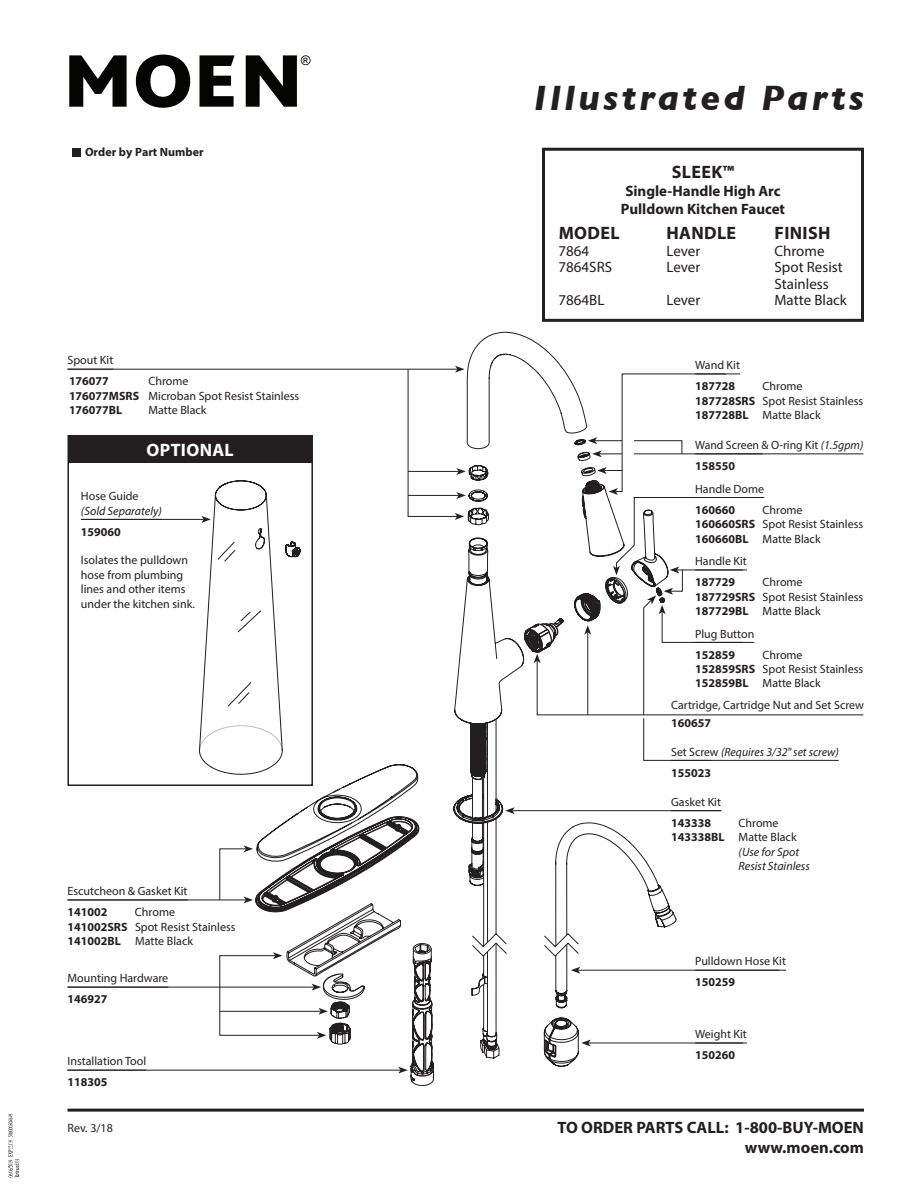
<style>
.page{position:relative;width:918px;height:1188px;background:#fff}
.page>*{position:absolute;margin:0;border:0;box-sizing:border-box;transform-origin:0 0}
.t1{font:italic 700 36px "Gill Sans";letter-spacing:.09em;color:#231f20}
.t2{font:700 18px "Myriad Pro";letter-spacing:.02em;color:#231f20}
.t3{font:700 18px "Myriad Pro";letter-spacing:.02em;color:#fff}
.t4{font:700 16.5px/19.8px "Myriad Pro";color:#231f20;text-align:right}
.t5{font:15px/16.5px "Myriad Pro";color:#231f20}
.t6{font:700 15px/18px "Myriad Pro";color:#231f20}
.t7{font:12px/14.4px "Myriad Pro";color:#231f20}
.t8{font:700 12px "Myriad Pro";color:#231f20}
.t9{font:italic 12px/21.1px "Myriad Pro";color:#231f20}
.s1{font-weight:700}
.s2{font-style:italic}
.s3{font-style:normal}
.s4{font-weight:700;font-style:normal}
</style>
<div class="page">
<hr style="left:68px;top:1109px;width:796px;height:3px;background:#231f20">
<div style="left:542px;top:148px;width:322px;height:174px;border:3px solid #231f20"></div>
<hr style="left:67px;top:900px;width:179px;height:1px;background:#231f20">
<hr style="left:67px;top:369px;width:390px;height:1px;background:#231f20">
<hr style="left:67px;top:987px;width:247px;height:1px;background:#231f20">
<hr style="left:67px;top:1070px;width:334px;height:1px;background:#231f20">
<hr style="left:81px;top:519px;width:123px;height:1px;background:#231f20">
<div style="left:68px;top:436px;width:244px;height:27px;background:#231f20"></div>
<svg style="left:199px;top:366px;width:665px;height:714px"></svg>
<div style="left:72px;top:148px;width:9px;height:8px;background:#231f20"></div>
<svg style="left:69px;top:55px;width:58px;height:52px"></svg>
<svg style="left:136px;top:55px;width:54px;height:53px"></svg>
<svg style="left:200px;top:55px;width:35px;height:52px"></svg>
<svg style="left:246px;top:55px;width:65px;height:52px"></svg>
<svg style="left:8px;top:1114px;width:11px;height:63px"></svg>
<p class="t8" style="left:85px;top:144px;width:120px">Order by Part Number</p>
<p class="t7" style="left:68px;top:353px;width:47px">Spout Kit</p>
<p class="t8" style="left:69px;top:374px;width:41px">176077</p>
<p class="t7" style="left:69px;top:374px;width:232px;text-indent:79px">Chrome<br><span class="s1">176077MSRS</span> Microban Spot Resist Stainless<br><span class="s1">176077BL</span></p>
<p class="t7" style="left:148px;top:403px;width:60px">Matte Black</p>
<h2 class="t3" style="left:147px;top:438px;width:89px">OPTIONAL</h2>
<p class="t7" style="left:81px;top:489px;width:59px">Hose Guide</p>
<p class="t9" style="left:81px;top:500px;width:82px">(Sold Separately)</p>
<p class="t8" style="left:81px;top:524px;width:41px">159060</p>
<p class="t7" style="left:81px;top:553px;width:115px">Isolates the pulldown hose from plumbing lines and other items under the kitchen sink.</p>
<p class="t7" style="left:68px;top:884px;width:122px">Escutcheon &amp; Gasket Kit</p>
<p class="t8" style="left:68px;top:904px;width:41px">141002</p>
<p class="t7" style="left:68px;top:905px;width:170px;text-indent:67px">Chrome<br><span class="s1">141002SRS</span> Spot Resist Stainless<br><span class="s1">141002BL</span> Matte Black</p>
<p class="t7" style="left:68px;top:971px;width:102px">Mounting Hardware</p>
<p class="t8" style="left:68px;top:992px;width:41px">146927</p>
<p class="t7" style="left:68px;top:1054px;width:80px">Installation Tool</p>
<p class="t8" style="left:68px;top:1075px;width:41px">118305</p>
<p class="t7" style="left:68px;top:1120px;width:47px">Rev. 3/18</p>
<h1 class="t1" style="left:534px;top:77px;width:332px">Illustrated Parts</h1>
<h2 class="t2" style="left:672px;top:160px;width:64px">SLEEK™</h2>
<p class="t6" style="left:621px;top:181px;width:166px">Single-Handle High Arc<br>Pulldown Kitchen Faucet</p>
<h2 class="t2" style="left:559px;top:221px;width:62px">MODEL</h2>
<h2 class="t2" style="left:667px;top:221px;width:71px">HANDLE</h2>
<h2 class="t2" style="left:775px;top:221px;width:58px">FINISH</h2>
<p class="t5" style="left:559px;top:242px;width:32px">7864</p>
<p class="t5" style="left:667px;top:242px;width:35px">Lever</p>
<p class="t5" style="left:775px;top:242px;width:52px">Chrome</p>
<p class="t5" style="left:559px;top:259px;width:55px">7864SRS</p>
<p class="t5" style="left:667px;top:259px;width:35px">Lever</p>
<p class="t5" style="left:775px;top:259px;width:70px">Spot Resist<br>Stainless</p>
<p class="t5" style="left:559px;top:292px;width:47px">7864BL</p>
<p class="t5" style="left:667px;top:292px;width:35px">Lever</p>
<p class="t5" style="left:775px;top:292px;width:74px">Matte Black</p>
<p class="t7" style="left:695px;top:358px;width:46px">Wand Kit</p>
<p class="t8" style="left:695px;top:378px;width:41px">187728</p>
<p class="t7" style="left:695px;top:379px;width:170px;text-indent:67px">Chrome<br><span class="s1">187728SRS</span> Spot Resist Stainless<br><span class="s1">187728BL</span> Matte Black</p>
<p class="t7" style="left:695px;top:434px;width:170px;line-height:21.1px">Wand Screen &amp; O-ring Kit <span class="s2">(1.5gpm)<br></span><span class="s1">158550</span></p>
<p class="t7" style="left:695px;top:481px;width:71px">Handle Dome</p>
<p class="t8" style="left:695px;top:502px;width:41px">160660</p>
<p class="t7" style="left:695px;top:502px;width:170px;text-indent:67px">Chrome<br><span class="s1">160660SRS</span> Spot Resist Stainless<br><span class="s1">160660BL</span> Matte Black</p>
<p class="t7" style="left:695px;top:554px;width:53px">Handle Kit</p>
<p class="t8" style="left:695px;top:574px;width:41px">187729</p>
<p class="t7" style="left:695px;top:575px;width:170px;text-indent:67px">Chrome<br><span class="s1">187729SRS</span> Spot Resist Stainless<br><span class="s1">187729BL</span> Matte Black</p>
<p class="t7" style="left:695px;top:626px;width:61px">Plug Button</p>
<p class="t8" style="left:695px;top:647px;width:41px">152859</p>
<p class="t7" style="left:695px;top:647px;width:170px;text-indent:67px">Chrome<br><span class="s1">152859SRS</span> Spot Resist Stainless<br><span class="s1">152859BL</span> Matte Black</p>
<p class="t7" style="left:671px;top:698px;width:194px">Cartridge, Cartridge Nut and Set Screw</p>
<p class="t8" style="left:671px;top:715px;width:41px">160657</p>
<p class="t9" style="left:671px;top:741px;width:169px"><span class="s3">Set Screw</span> (Requires 3/32" set screw)<br><span class="s4">155023</span></p>
<p class="t7" style="left:671px;top:794px;width:51px">Gasket Kit</p>
<p class="t8" style="left:671px;top:815px;width:41px">143338</p>
<p class="t7" style="left:739px;top:816px;width:42px">Chrome</p>
<p class="t7" style="left:671px;top:830px;width:127px"><span class="s1">143338BL</span> Matte Black</p>
<p class="t9" style="left:739px;top:841px;width:62px">(Use for Spot</p>
<p class="t9" style="left:739px;top:855px;width:73px">Resist Stainless</p>
<p class="t7" style="left:695px;top:954px;width:92px">Pulldown Hose Kit</p>
<p class="t8" style="left:695px;top:975px;width:41px">150259</p>
<p class="t7" style="left:695px;top:1027px;width:53px">Weight Kit</p>
<p class="t8" style="left:695px;top:1047px;width:41px">150260</p>
<h3 class="t4" style="left:558px;top:1117px;width:308px">TO ORDER PARTS CALL: 1-800-BUY-MOEN www.moen.com</h3>
</div>
